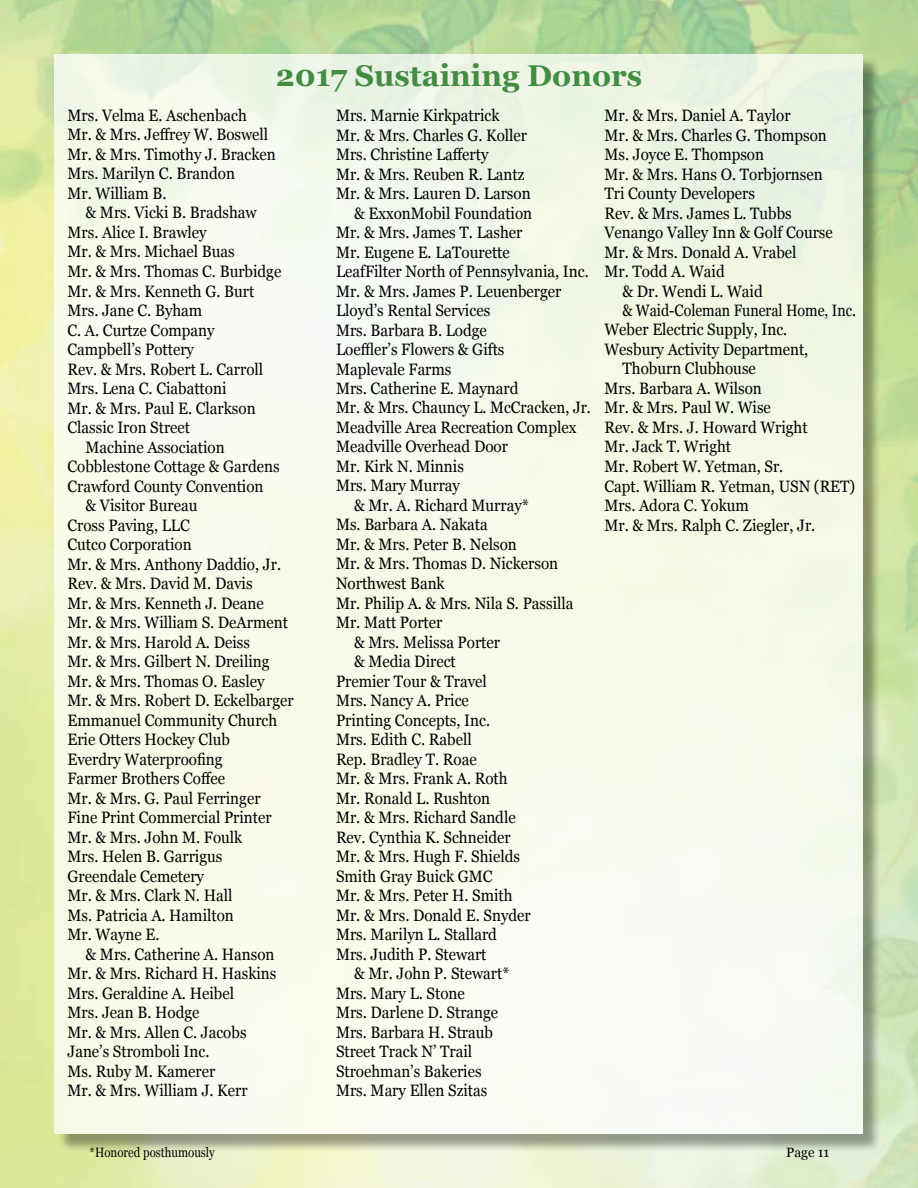
<style>
.page{position:relative;width:918px;height:1188px;background:#fff}
.page>*{position:absolute;margin:0;border:0;box-sizing:border-box;transform-origin:0 0}
.t1{font:700 30px "Georgia";color:#428d41}
.t2{font:16.5px/19.5px "Georgia";color:#000;scale:.92 1}
.t3{font:16.5px "Georgia";color:#000;scale:.91 1}
.t4{font:16.5px "Georgia";color:#000;scale:.86 1}
.t5{font:13.5px "Georgia";color:#000;scale:.85 1}
.t6{font:13.5px "Georgia";color:#000}
</style>
<div class="page">
<img style="left:0;top:0;width:918px;height:1188px">
<div style="left:57px;top:56px;width:825px;height:1097px;background:#000;opacity:.5"></div>
<div style="left:55px;top:54px;width:808px;height:1080px;background:linear-gradient(to right,#f9fbee,#f3f8ea)"></div>
<h1 class="t1" style="left:276px;top:56px;width:368px">2017 Sustaining Donors</h1>
<p class="t2" style="left:68px;top:106px;width:228px">Mrs. Velma E. Aschenbach<br>Mr. &amp; Mrs. Jeffrey W. Boswell<br>Mr. &amp; Mrs. Timothy J. Bracken<br>Mrs. Marilyn C. Brandon<br>Mr. William B.</p>
<p class="t2" style="left:86px;top:203px;width:188px">&amp; Mrs. Vicki B. Bradshaw</p>
<p class="t2" style="left:68px;top:223px;width:153px">Mrs. Alice I. Brawley</p>
<p class="t2" style="left:68px;top:242px;width:183px">Mr. &amp; Mrs. Michael Buas</p>
<p class="t2" style="left:68px;top:262px;width:234px">Mr. &amp; Mrs. Thomas C. Burbidge</p>
<p class="t2" style="left:68px;top:281px;width:205px">Mr. &amp; Mrs. Kenneth G. Burt</p>
<p class="t2" style="left:68px;top:301px;width:148px">Mrs. Jane C. Byham</p>
<p class="t2" style="left:68px;top:320px;width:161px">C. A. Curtze Company</p>
<p class="t2" style="left:68px;top:340px;width:139px">Campbell’s Pottery</p>
<p class="t2" style="left:68px;top:359px;width:214px">Rev. &amp; Mrs. Robert L. Carroll</p>
<p class="t2" style="left:68px;top:379px;width:174px">Mrs. Lena C. Ciabattoni</p>
<p class="t2" style="left:68px;top:398px;width:206px">Mr. &amp; Mrs. Paul E. Clarkson</p>
<p class="t2" style="left:68px;top:418px;width:135px">Classic Iron Street</p>
<p class="t2" style="left:86px;top:437px;width:153px">Machine Association</p>
<p class="t2" style="left:68px;top:457px;width:232px">Cobblestone Cottage &amp; Gardens</p>
<p class="t2" style="left:68px;top:476px;width:215px">Crawford County Convention</p>
<p class="t2" style="left:86px;top:496px;width:123px">&amp; Visitor Bureau</p>
<p class="t2" style="left:68px;top:515px;width:134px">Cross Paving, LLC</p>
<p class="t2" style="left:68px;top:535px;width:136px">Cutco Corporation</p>
<p class="t2" style="left:68px;top:554px;width:234px">Mr. &amp; Mrs. Anthony Daddio, Jr.</p>
<p class="t2" style="left:68px;top:574px;width:203px">Rev. &amp; Mrs. David M. Davis</p>
<p class="t2" style="left:68px;top:593px;width:215px">Mr. &amp; Mrs. Kenneth J. Deane</p>
<p class="t2" style="left:68px;top:613px;width:241px">Mr. &amp; Mrs. William S. DeArment</p>
<p class="t2" style="left:68px;top:632px;width:200px">Mr. &amp; Mrs. Harold A. Deiss</p>
<p class="t2" style="left:68px;top:652px;width:221px">Mr. &amp; Mrs. Gilbert N. Dreiling</p>
<p class="t2" style="left:68px;top:671px;width:216px">Mr. &amp; Mrs. Thomas O. Easley</p>
<p class="t2" style="left:68px;top:691px;width:247px">Mr. &amp; Mrs. Robert D. Eckelbarger</p>
<p class="t2" style="left:68px;top:710px;width:230px">Emmanuel Community Church</p>
<p class="t2" style="left:68px;top:730px;width:178px">Erie Otters Hockey Club</p>
<p class="t2" style="left:68px;top:749px;width:170px">Everdry Waterproofing</p>
<p class="t2" style="left:68px;top:769px;width:173px">Farmer Brothers Coffee</p>
<p class="t2" style="left:68px;top:788px;width:211px">Mr. &amp; Mrs. G. Paul Ferringer</p>
<p class="t2" style="left:68px;top:808px;width:223px">Fine Print Commercial Printer</p>
<p class="t2" style="left:68px;top:828px;width:192px">Mr. &amp; Mrs. John M. Foulk</p>
<p class="t2" style="left:68px;top:847px;width:170px">Mrs. Helen B. Garrigus</p>
<p class="t2" style="left:68px;top:867px;width:150px">Greendale Cemetery</p>
<p class="t2" style="left:68px;top:886px;width:181px">Mr. &amp; Mrs. Clark N. Hall</p>
<p class="t2" style="left:68px;top:906px;width:182px">Ms. Patricia A. Hamilton</p>
<p class="t2" style="left:68px;top:925px;width:101px">Mr. Wayne E.</p>
<p class="t2" style="left:86px;top:945px;width:207px">&amp; Mrs. Catherine A. Hanson</p>
<p class="t2" style="left:68px;top:964px;width:229px">Mr. &amp; Mrs. Richard H. Haskins</p>
<p class="t2" style="left:68px;top:984px;width:183px">Mrs. Geraldine A. Heibel</p>
<p class="t2" style="left:68px;top:1003px;width:145px">Mrs. Jean B. Hodge</p>
<p class="t2" style="left:68px;top:1023px;width:196px">Mr. &amp; Mrs. Allen C. Jacobs</p>
<p class="t2" style="left:68px;top:1042px;width:156px">Jane’s Stromboli Inc.</p>
<p class="t2" style="left:68px;top:1062px;width:162px">Ms. Ruby M. Kamerer</p>
<p class="t2" style="left:68px;top:1081px;width:197px">Mr. &amp; Mrs. William J. Kerr</p>
<p class="t2" style="left:336px;top:106px;width:179px">Mrs. Marnie Kirkpatrick</p>
<p class="t2" style="left:336px;top:126px;width:209px">Mr. &amp; Mrs. Charles G. Koller</p>
<p class="t2" style="left:336px;top:145px;width:167px">Mrs. Christine Lafferty</p>
<p class="t2" style="left:336px;top:165px;width:206px">Mr. &amp; Mrs. Reuben R. Lantz</p>
<p class="t2" style="left:336px;top:184px;width:213px">Mr. &amp; Mrs. Lauren D. Larson</p>
<p class="t2" style="left:354px;top:204px;width:195px">&amp; ExxonMobil Foundation</p>
<p class="t2" style="left:336px;top:223px;width:204px">Mr. &amp; Mrs. James T. Lasher</p>
<p class="t2" style="left:336px;top:243px;width:190px">Mr. Eugene E. LaTourette</p>
<p class="t2" style="left:336px;top:262px;width:276px">LeafFilter North of Pennsylvania, Inc.</p>
<p class="t2" style="left:336px;top:282px;width:247px">Mr. &amp; Mrs. James P. Leuenberger</p>
<p class="t2" style="left:336px;top:301px;width:169px">Lloyd’s Rental Services</p>
<p class="t2" style="left:336px;top:321px;width:166px">Mrs. Barbara B. Lodge</p>
<p class="t2" style="left:336px;top:340px;width:185px">Loeffler’s Flowers &amp; Gifts</p>
<p class="t2" style="left:336px;top:360px;width:127px">Maplevale Farms</p>
<p class="t2" style="left:336px;top:379px;width:200px">Mrs. Catherine E. Maynard</p>
<p class="t3" style="left:336px;top:398px;width:282px">Mr. &amp; Mrs. Chauncy L. McCracken, Jr.</p>
<p class="t2" style="left:336px;top:418px;width:263px">Meadville Area Recreation Complex</p>
<p class="t2" style="left:336px;top:437px;width:188px">Meadville Overhead Door</p>
<p class="t2" style="left:336px;top:457px;width:141px">Mr. Kirk N. Minnis</p>
<p class="t2" style="left:336px;top:476px;width:136px">Mrs. Mary Murray</p>
<p class="t2" style="left:354px;top:496px;width:192px">&amp; Mr. A. Richard Murray*</p>
<p class="t2" style="left:336px;top:515px;width:166px">Ms. Barbara A. Nakata</p>
<p class="t2" style="left:336px;top:535px;width:198px">Mr. &amp; Mrs. Peter B. Nelson</p>
<p class="t2" style="left:336px;top:554px;width:243px">Mr. &amp; Mrs. Thomas D. Nickerson</p>
<p class="t2" style="left:336px;top:574px;width:120px">Northwest Bank</p>
<p class="t2" style="left:336px;top:593px;width:260px">Mr. Philip A. &amp; Mrs. Nila S. Passilla</p>
<p class="t2" style="left:336px;top:613px;width:117px">Mr. Matt Porter</p>
<p class="t2" style="left:354px;top:632px;width:160px">&amp; Mrs. Melissa Porter</p>
<p class="t2" style="left:354px;top:652px;width:112px">&amp; Media Direct</p>
<p class="t2" style="left:336px;top:671px;width:166px">Premier Tour &amp; Travel</p>
<p class="t2" style="left:336px;top:691px;width:146px">Mrs. Nancy A. Price</p>
<p class="t2" style="left:336px;top:710px;width:169px">Printing Concepts, Inc.</p>
<p class="t2" style="left:336px;top:730px;width:149px">Mrs. Edith C. Rabell</p>
<p class="t2" style="left:336px;top:749px;width:154px">Rep. Bradley T. Roae</p>
<p class="t2" style="left:336px;top:769px;width:188px">Mr. &amp; Mrs. Frank A. Roth</p>
<p class="t2" style="left:336px;top:788px;width:169px">Mr. Ronald L. Rushton</p>
<p class="t2" style="left:336px;top:808px;width:197px">Mr. &amp; Mrs. Richard Sandle</p>
<p class="t2" style="left:336px;top:827px;width:192px">Rev. Cynthia K. Schneider</p>
<p class="t2" style="left:336px;top:847px;width:201px">Mr. &amp; Mrs. Hugh F. Shields</p>
<p class="t2" style="left:336px;top:866px;width:172px">Smith Gray Buick GMC</p>
<p class="t2" style="left:336px;top:886px;width:194px">Mr. &amp; Mrs. Peter H. Smith</p>
<p class="t2" style="left:336px;top:905px;width:213px">Mr. &amp; Mrs. Donald E. Snyder</p>
<p class="t2" style="left:336px;top:925px;width:177px">Mrs. Marilyn L. Stallard</p>
<p class="t2" style="left:336px;top:944px;width:165px">Mrs. Judith P. Stewart</p>
<p class="t2" style="left:354px;top:964px;width:171px">&amp; Mr. John P. Stewart*</p>
<p class="t2" style="left:336px;top:983px;width:142px">Mrs. Mary L. Stone</p>
<p class="t2" style="left:336px;top:1003px;width:178px">Mrs. Darlene D. Strange</p>
<p class="t2" style="left:336px;top:1022px;width:172px">Mrs. Barbara H. Straub</p>
<p class="t2" style="left:336px;top:1042px;width:150px">Street Track N’ Trail</p>
<p class="t2" style="left:336px;top:1061px;width:160px">Stroehman’s Bakeries</p>
<p class="t2" style="left:336px;top:1081px;width:166px">Mrs. Mary Ellen Szitas</p>
<p class="t2" style="left:605px;top:106px;width:204px">Mr. &amp; Mrs. Daniel A. Taylor</p>
<p class="t2" style="left:605px;top:125px;width:243px">Mr. &amp; Mrs. Charles G. Thompson</p>
<p class="t2" style="left:605px;top:145px;width:175px">Ms. Joyce E. Thompson</p>
<p class="t2" style="left:605px;top:165px;width:239px">Mr. &amp; Mrs. Hans O. Torbjornsen</p>
<p class="t2" style="left:605px;top:184px;width:165px">Tri County Developers</p>
<p class="t2" style="left:605px;top:204px;width:205px">Rev. &amp; Mrs. James L. Tubbs</p>
<p class="t2" style="left:605px;top:223px;width:250px">Venango Valley Inn &amp; Golf Course</p>
<p class="t2" style="left:605px;top:243px;width:210px">Mr. &amp; Mrs. Donald A. Vrabel</p>
<p class="t2" style="left:605px;top:262px;width:132px">Mr. Todd A. Waid</p>
<p class="t2" style="left:623px;top:282px;width:154px">&amp; Dr. Wendi L. Waid</p>
<p class="t4" style="left:622px;top:300px;width:273px">&amp; Waid-Coleman Funeral Home, Inc.</p>
<p class="t2" style="left:604px;top:320px;width:200px">Weber Electric Supply, Inc.</p>
<p class="t2" style="left:604px;top:340px;width:223px">Wesbury Activity Department,</p>
<p class="t2" style="left:623px;top:359px;width:147px">Thoburn Clubhouse</p>
<p class="t2" style="left:604px;top:379px;width:173px">Mrs. Barbara A. Wilson</p>
<p class="t2" style="left:604px;top:398px;width:182px">Mr. &amp; Mrs. Paul W. Wise</p>
<p class="t2" style="left:604px;top:418px;width:222px">Rev. &amp; Mrs. J. Howard Wright</p>
<p class="t2" style="left:604px;top:437px;width:139px">Mr. Jack T. Wright</p>
<p class="t2" style="left:604px;top:457px;width:196px">Mr. Robert W. Yetman, Sr.</p>
<p class="t2" style="left:604px;top:476px;width:274px">Capt. William R. Yetman, USN (RET)</p>
<p class="t2" style="left:604px;top:496px;width:159px">Mrs. Adora C. Yokum</p>
<p class="t2" style="left:604px;top:515px;width:231px">Mr. &amp; Mrs. Ralph C. Ziegler, Jr.</p>
<p class="t5" style="left:90px;top:1145px;width:149px">*Honored posthumously</p>
<p class="t6" style="left:786px;top:1144px;width:45px">Page 11</p>
</div>
